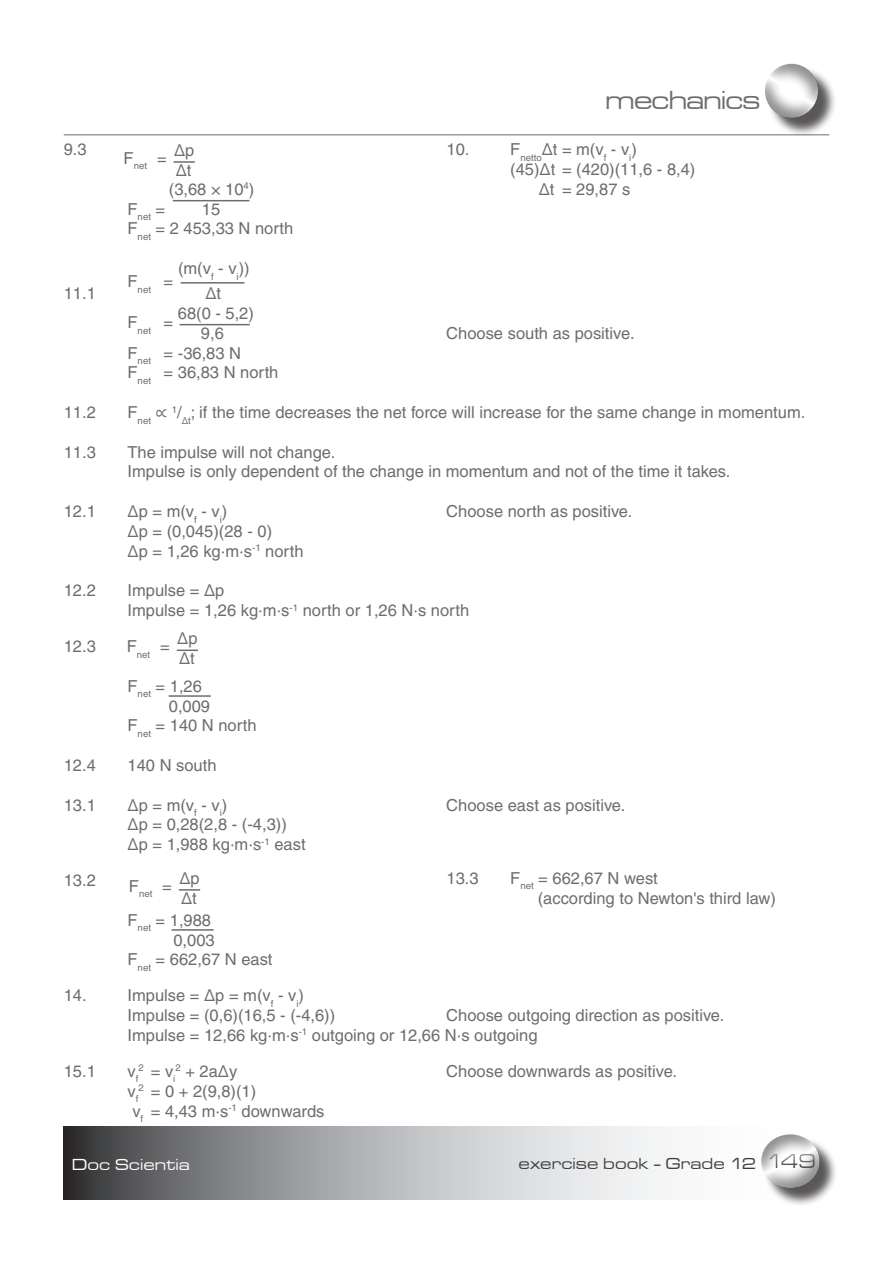
<style>
.page{position:relative;width:893px;height:1263px;background:#fff}
.page>*{position:absolute;margin:0;border:0;box-sizing:border-box;transform-origin:0 0}
.t1{font:27px "Microgramma D Medi Exte";color:#6c6d70}
.t2{font:16.5px/19.8px "Helvetica LT";color:#6c6d70}
.t3{font:16.5px "Microgramma D Medi Exte";letter-spacing:.04em;color:#3e3e3f}
.t4{font:16.5px "Microgramma D Medi Exte";letter-spacing:.04em;color:#fff}
.t5{font:9.6px "Helvetica LT";color:#6c6d70}
.s1{font-family:"Cambria Math"}
.s2{font-size:16.5px}
.s3{font-size:21px;color:#6c6d70}
</style>
<div class="page">
<hr style="left:64px;top:134px;width:765px;height:1px;background:#6c6d70">
<div style="left:768px;top:67px;width:69px;height:69px;background:#231f20;opacity:.75"></div>
<div style="left:763px;top:62px;width:55px;height:57px;background:#231f20;opacity:.5"></div>
<svg style="left:64px;top:1127px;width:595px;height:72px;background:#a6a7a9"></svg>
<div style="left:764px;top:1136px;width:74px;height:70px;background:#231f20;opacity:.75"></div>
<div style="left:760px;top:1132px;width:61px;height:57px;background:#231f20;opacity:.5"></div>
<div style="left:759px;top:1147px;width:64px;height:28px;background:#fff"></div>
<div style="left:761px;top:1148px;width:65px;height:31px;background:#231f20;opacity:.75"></div>
<hr style="left:173px;top:200px;width:76px;height:1px;background:#6c6d70">
<hr style="left:181px;top:282px;width:63px;height:2px;background:#6c6d70">
<hr style="left:180px;top:324px;width:70px;height:1px;background:#6c6d70">
<hr style="left:174px;top:161px;width:21px;height:2px;background:#6c6d70">
<hr style="left:177px;top:649px;width:21px;height:2px;background:#6c6d70">
<hr style="left:169px;top:695px;width:42px;height:2px;background:#6c6d70">
<hr style="left:179px;top:889px;width:21px;height:2px;background:#6c6d70">
<hr style="left:171px;top:929px;width:43px;height:2px;background:#6c6d70">
<p class="t2" style="left:64px;top:140px;width:24px">9.3</p>
<p class="t2" style="left:64px;top:283px;width:34px">11.1</p>
<p class="t5" style="left:124px;top:160px;width:45px"><sup>F</sup>net <sup>=</sup></p>
<p class="t2" style="left:174px;top:140px;width:22px">Δp</p>
<p class="t2" style="left:176px;top:160px;width:17px">∆t</p>
<p class="t2" style="left:169px;top:179px;width:87px">(3,68 × 10<sup>4</sup>)</p>
<p class="t5" style="left:128px;top:211px;width:39px"><sup>F</sup>net <sup>=</sup></p>
<p class="t2" style="left:128px;top:199px;width:167px;text-align:center">15<br>F<sub>net</sub> = 2 453,33 N north</p>
<p class="t2" style="left:178px;top:258px;width:73px">(m(v<sub>f</sub> - v<sub>i</sub>))</p>
<p class="t5" style="left:128px;top:284px;width:47px"><sup>F</sup>net <sup>=</sup></p>
<p class="t2" style="left:205px;top:283px;width:17px">∆t</p>
<p class="t5" style="left:128px;top:325px;width:47px"><sup>F</sup>net <sup>=</sup></p>
<p class="t2" style="left:178px;top:303px;width:78px;text-align:center">68(0 - 5,2)<br>9,6</p>
<p class="t2" style="left:128px;top:343px;width:152px">F<sub>net</sub> = -36,83 N<br>F<sub>net</sub> = 36,83 N north</p>
<h1 class="t1" style="left:606px;top:83px;width:156px">mechanics</h1>
<p class="t2" style="left:446px;top:140px;width:24px">10.</p>
<p class="t2" style="left:510px;top:140px;width:187px">F<sub>netto</sub>∆t = m(v<sub>f</sub> - v<sub>i</sub>)<br>(45)∆t = (420)(11,6 - 8,4)</p>
<p class="t2" style="left:446px;top:179px;width:36px">∆</p>
<p class="t2" style="left:550px;top:179px;width:82px">t = 29,87 s</p>
<p class="t2" style="left:446px;top:323px;width:190px">Choose south as positive.</p>
<p class="t2" style="left:64px;top:402px;width:34px">11.2</p>
<p class="t2" style="left:128px;top:402px;width:679px">F<sub>net</sub> <span class="s1">∝</span> <sup>1</sup>/<sub>∆t</sub>; if the time decreases the net force will increase for the same change in momentum.</p>
<p class="t2" style="left:64px;top:442px;width:34px">11.3</p>
<p class="t2" style="left:128px;top:442px;width:604px">The impulse will not change.<br>Impulse is only dependent of the change in momentum and not of the time it takes.</p>
<p class="t2" style="left:64px;top:501px;width:34px">12.1</p>
<p class="t2" style="left:128px;top:501px;width:101px">Δp = m(v<sub>f</sub> - v<sub>i</sub>)</p>
<p class="t2" style="left:446px;top:501px;width:188px">Choose north as positive.</p>
<p class="t2" style="left:128px;top:521px;width:177px">Δp = (0,045)(28 - 0)<br>Δp = 1,26 kg<span class="s1">⋅</span>m<span class="s1">⋅</span>s<sup>-1</sup> north</p>
<p class="t2" style="left:64px;top:581px;width:34px">12.2</p>
<p class="t2" style="left:128px;top:581px;width:343px">Impulse = Δp<br>Impulse = 1,26 kg<span class="s1">⋅</span>m<span class="s1">⋅</span>s<sup>-1</sup> north or 1,26 N<span class="s1">⋅</span>s north</p>
<p class="t2" style="left:64px;top:636px;width:34px">12.3</p>
<p class="t2" style="left:128px;top:676px;width:76px">F<sub>net</sub> = 1,26</p>
<p class="t2" style="left:169px;top:696px;width:43px">0,009</p>
<p class="t2" style="left:128px;top:716px;width:131px">F<sub>net</sub> = 140 N north</p>
<p class="t2" style="left:64px;top:755px;width:34px">12.4</p>
<p class="t2" style="left:128px;top:755px;width:90px">140 N south</p>
<p class="t2" style="left:64px;top:795px;width:34px">13.1</p>
<p class="t2" style="left:128px;top:795px;width:101px">Δp = m(v<sub>f</sub> - v<sub>i</sub>)</p>
<p class="t2" style="left:446px;top:795px;width:181px">Choose east as positive.</p>
<p class="t2" style="left:128px;top:815px;width:180px">Δp = 0,28(2,8 - (-4,3))<br>Δp = 1,988 kg<span class="s1">⋅</span>m<span class="s1">⋅</span>s<sup>-1</sup> east</p>
<p class="t2" style="left:64px;top:870px;width:34px">13.2</p>
<p class="t2" style="left:128px;top:910px;width:85px">F<sub>net</sub> = 1,988</p>
<p class="t2" style="left:173px;top:930px;width:43px">0,003</p>
<p class="t2" style="left:128px;top:950px;width:147px">F<sub>net</sub> = 662,67 N east</p>
<p class="t2" style="left:64px;top:986px;width:24px">14.</p>
<p class="t2" style="left:128px;top:986px;width:209px">Impulse = Δp = m(v<sub>f</sub> - v<sub>i</sub>)<br>Impulse = (0,6)(16,5 - (-4,6))</p>
<p class="t2" style="left:177px;top:628px;width:22px">Δp</p>
<p class="t5" style="left:127px;top:649px;width:45px"><sup>F</sup>net <sup>=</sup></p>
<p class="t2" style="left:179px;top:648px;width:17px">∆t</p>
<p class="t2" style="left:446px;top:868px;width:34px">13.3</p>
<p class="t2" style="left:538px;top:868px;width:240px;text-indent:-28px">F<sub>net</sub> = 662,67 N west<br>(according to Newton's third law)</p>
<p class="t2" style="left:179px;top:868px;width:22px">Δp</p>
<p class="t5" style="left:129px;top:888px;width:45px"><sup>F</sup>net <sup>=</sup></p>
<p class="t2" style="left:181px;top:888px;width:17px">∆t</p>
<p class="t2" style="left:128px;top:1005px;width:598px;text-indent:319px">Choose outgoing direction as positive.<br>Impulse = 12,66 kg<span class="s1">⋅</span>m<span class="s1">⋅</span>s<sup>-1</sup> outgoing or 12,66 N<span class="s1">⋅</span>s outgoing</p>
<p class="t2" style="left:64px;top:1061px;width:34px">15.1</p>
<p class="t2" style="left:128px;top:1061px;width:12px">v<sub>f</sub></p>
<p class="t5" style="left:138px;top:1068px;width:38px">2 <span class="s2">= v</span>i</p>
<p class="t2" style="left:175px;top:1061px;width:63px"><sup>2</sup> + 2a∆y</p>
<p class="t2" style="left:446px;top:1061px;width:232px">Choose downwards as positive.</p>
<p class="t2" style="left:128px;top:1081px;width:198px">v<sub>f</sub><sup>2</sup> = 0 + 2(9,8)(1)<br>v<sub>f</sub> = 4,43 m<span class="s1">⋅</span>s<sup>-1</sup> downwards</p>
<p class="t4" style="left:72px;top:1153px;width:119px">Doc Scientia</p>
<p class="t3" style="left:519px;top:1152px;width:299px">exercise book - Grade 12 <span class="s3">149</span></p>
</div>
